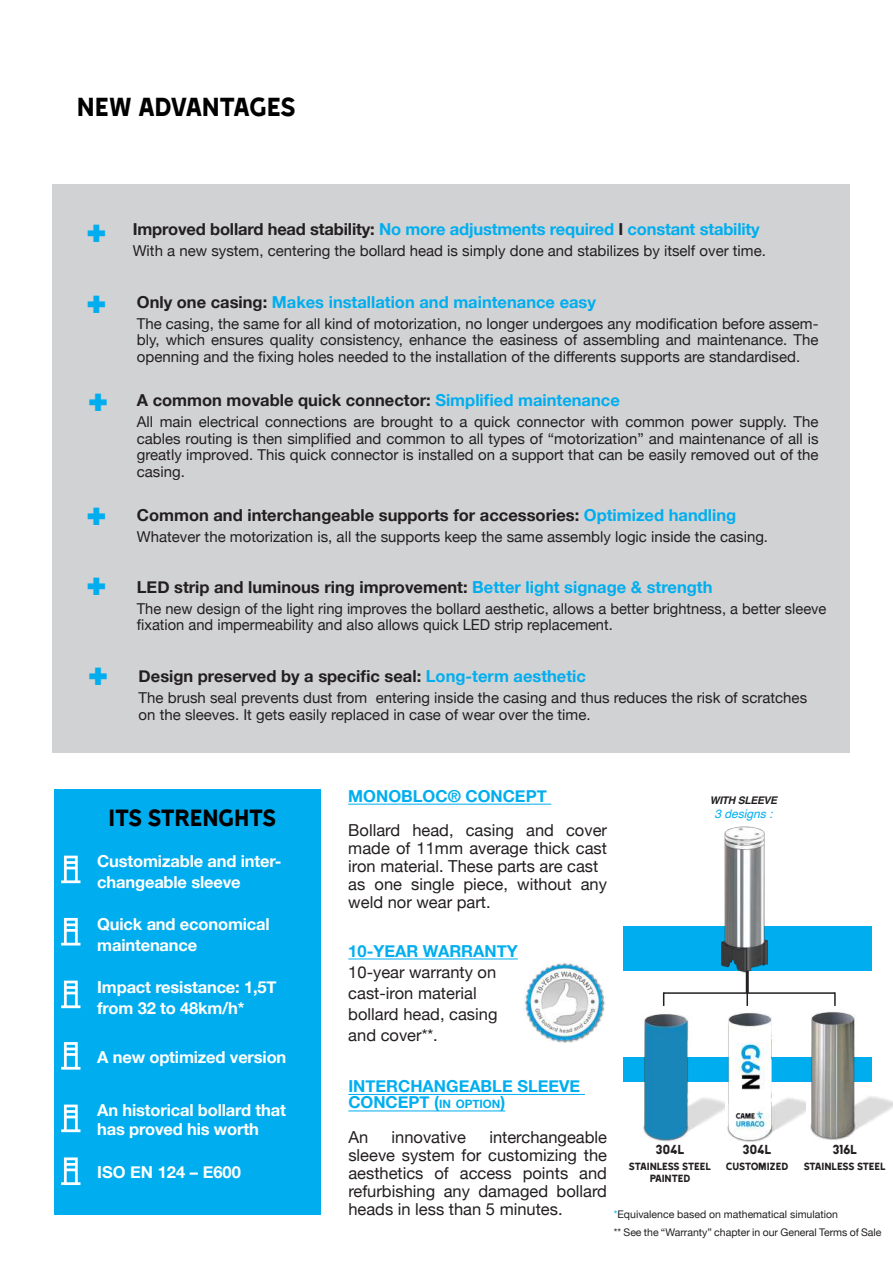
<style>
.page{position:relative;width:893px;height:1263px;background:#fff}
.page>*{position:absolute;margin:0;border:0;box-sizing:border-box;transform-origin:0 0}
.t1{font:45px "Came Type";color:#00aeef}
.t2{font:30px "Came Type";letter-spacing:-.025em;color:#000}
.t3{font:27px "Came Type";letter-spacing:-.03em;color:#000}
.t4{font:16.5px/18px "Helvetica Neue";color:#231f20}
.t5{font:700 16.5px "Helvetica Neue";color:#231f20}
.t6{font:700 16.5px/21px "Helvetica Neue";letter-spacing:-.01em;color:#fff}
.t7{font:700 16.5px "Helvetica Neue";letter-spacing:-.01em;color:#00aeef}
.t8{font:700 16.5px/16.5px "Helvetica Neue";color:#00aeef}
.t9{font:15px/16.5px "Helvetica Neue";color:#231f20;text-align:justify}
.t10{font:15px "Came Type";letter-spacing:-.01em;color:#231f20}
.t11{font:12px/12px "Came Type";letter-spacing:-.025em;color:#231f20;text-align:center}
.t12{font:italic 12px "Helvetica";color:#00aeef}
.t13{font:10.5px/18px "Helvetica Neue";color:#231f20}
.t14{font:italic 700 10.5px "Helvetica";letter-spacing:-.03em;color:#231f20}
.s1{color:#231f20}
.s2{color:#00aeef}
.s3{font-size:11.55px}
</style>
<div class="page">
<div style="left:54px;top:789px;width:266px;height:426px;background:#00aeef"></div>
<div style="left:623px;top:1057px;width:248px;height:24px;background:#00aeef"></div>
<img style="left:808px;top:1012px;width:85px;height:128px">
<img style="left:641px;top:1014px;width:83px;height:127px">
<div style="left:52px;top:184px;width:797px;height:569px;background:#d1d2d4"></div>
<svg style="left:61px;top:856px;width:19px;height:27px"></svg>
<svg style="left:61px;top:1157px;width:19px;height:28px"></svg>
<svg style="left:61px;top:918px;width:19px;height:27px"></svg>
<svg style="left:61px;top:980px;width:19px;height:28px"></svg>
<svg style="left:61px;top:1042px;width:19px;height:27px"></svg>
<svg style="left:61px;top:1104px;width:19px;height:28px"></svg>
<img style="left:724px;top:1013px;width:82px;height:129px">
<div style="left:623px;top:926px;width:248px;height:45px;background:#00aeef"></div>
<img style="left:721px;top:826px;width:47px;height:151px">
<hr style="left:746px;top:971px;width:3px;height:22px;background:#231f20">
<hr style="left:664px;top:992px;width:171px;height:2px;background:#231f20">
<svg style="left:663px;top:992px;width:1px;height:14px"></svg>
<svg style="left:746px;top:993px;width:2px;height:13px"></svg>
<svg style="left:834px;top:992px;width:2px;height:14px"></svg>
<img style="left:525px;top:963px;width:80px;height:80px">
<hr style="left:348px;top:1094px;width:237px;height:1px;background:#00aeef">
<hr style="left:348px;top:1110px;width:157px;height:1px;background:#00aeef">
<hr style="left:348px;top:804px;width:203px;height:1px;background:#00aeef">
<hr style="left:348px;top:958px;width:170px;height:1px;background:#00aeef">
<h2 class="t2" style="left:77px;top:91px;width:221px">NEW ADVANTAGES</h2>
<h1 class="t1" style="left:85px;top:209px;width:24px">+</h1>
<p class="t7" style="left:133px;top:217px;width:628px"><span class="s1">Improved bollard head stability:</span> No more adjustments required <span class="s1">I</span> constant stability</p>
<p class="t9" style="left:133px;top:244px;width:635px">With a new system, centering the bollard head is simply done and stabilizes by itself over time.</p>
<h1 class="t1" style="left:85px;top:281px;width:24px">+</h1>
<p class="t7" style="left:137px;top:289px;width:461px"><span class="s1">Only one casing:</span> Makes installation and maintenance easy</p>
<p class="t9" style="left:137px;top:316px;width:683px">The casing, the same for all kind of motorization, no longer undergoes any modification before assem&shy;bly, which ensures quality consistency, enhance the easiness of assembling and maintenance. The openning and the fixing holes needed to the installation of the differents supports are standardised.</p>
<h1 class="t1" style="left:87px;top:379px;width:24px">+</h1>
<p class="t5" style="left:137px;top:388px;width:484px">A common movable quick connector: <span class="s2">Simplified maintenance</span></p>
<p class="t9" style="left:137px;top:415px;width:683px">All main electrical connections are brought to a quick connector with common power supply. The cables routing is then simplified and common to all types of “motorization” and maintenance of all is greatly improved. This quick connector is installed on a support that can be easily removed out of the casing.</p>
<h1 class="t1" style="left:85px;top:493px;width:24px">+</h1>
<p class="t5" style="left:137px;top:502px;width:601px">Common and interchangeable supports for accessories: <span class="s2">Optimized handling</span></p>
<p class="t9" style="left:137px;top:529px;width:633px">Whatever the motorization is, all the supports keep the same assembly logic inside the casing.</p>
<h1 class="t1" style="left:85px;top:563px;width:24px">+</h1>
<p class="t5" style="left:137px;top:574px;width:577px">LED strip and luminous ring improvement: <span class="s2">Better light signage &amp; strength</span></p>
<p class="t9" style="left:137px;top:601px;width:691px">The new design of the light ring improves the bollard aesthetic, allows a better brightness, a better sleeve fixation and impermeability and also allows quick LED strip replacement.</p>
<h1 class="t1" style="left:87px;top:652px;width:24px">+</h1>
<p class="t5" style="left:139px;top:663px;width:449px">Design preserved by a specific seal: <span class="s2">Long-term aesthetic</span></p>
<p class="t9" style="left:139px;top:690px;width:670px">The brush seal prevents dust from entering inside the casing and thus reduces the risk of scratches on the sleeves. It gets easily replaced in case of wear over the time.</p>
<h3 class="t3" style="left:108px;top:804px;width:169px">ITS STRENGHTS</h3>
<p class="t6" style="left:97px;top:851px;width:186px">Customizable and inter&shy;changeable sleeve</p>
<p class="t6" style="left:97px;top:914px;width:174px">Quick and economical maintenance</p>
<p class="t6" style="left:97px;top:977px;width:181px">Impact resistance: 1,5T from 32 to 48km/h*</p>
<p class="t6" style="left:97px;top:1047px;width:191px">A new optimized version</p>
<p class="t6" style="left:97px;top:1100px;width:190px;line-height:19.5px">An historical bollard that has proved his worth</p>
<p class="t6" style="left:97px;top:1162px;width:145px">ISO EN 124 – E600</p>
<p class="t8" style="left:348px;top:788px;width:200px">MONOBLOC® CONCEPT</p>
<p class="t4" style="left:348px;top:822px;width:260px">Bollard head, casing and cover made of 11mm average thick cast iron material. These parts are cast as one single piece, without any weld nor wear part.</p>
<p class="t8" style="left:348px;top:943px;width:171px">10-YEAR WARRANTY</p>
<p class="t4" style="left:348px;top:962px;width:151px;line-height:21px">10-year warranty on cast-iron material bollard head, casing and cover**.</p>
<p class="t8" style="left:348px;top:1078px;width:233px">INTERCHANGEABLE SLEEVE<br>CONCEPT (<span class="s3">IN OPTION</span></p>
<p class="t8" style="left:500px;top:1095px;width:6px">)</p>
<p class="t14" style="left:710px;top:791px;width:69px">WITH SLEEVE</p>
<p class="t12" style="left:714px;top:805px;width:60px">3 designs :</p>
<p class="t4" style="left:348px;top:1129px;width:21px">An</p>
<p class="t4" style="left:392px;top:1129px;width:76px">innovative</p>
<p class="t4" style="left:348px;top:1129px;width:260px;text-align:justify;text-indent:141px">interchangeable sleeve system for customizing the aesthetics of access points and refurbishing any damaged bollard heads in less than 5 minutes.</p>
<p class="t10" style="left:655px;top:1141px;width:31px">304L</p>
<p class="t11" style="left:629px;top:1160px;width:84px">STAINLESS STEEL<br>PAINTED</p>
<p class="t10" style="left:743px;top:1141px;width:31px">304L</p>
<p class="t11" style="left:726px;top:1160px;width:64px">CUSTOMIZED</p>
<p class="t10" style="left:832px;top:1141px;width:26px">316L</p>
<p class="t11" style="left:804px;top:1160px;width:84px">STAINLESS STEEL</p>
<p class="t13" style="left:614px;top:1206px;width:269px"><span class="s2">*</span>Equivalence based on mathematical simulation<br>** See the “Warranty” chapter in our General Terms of Sale</p>
</div>
